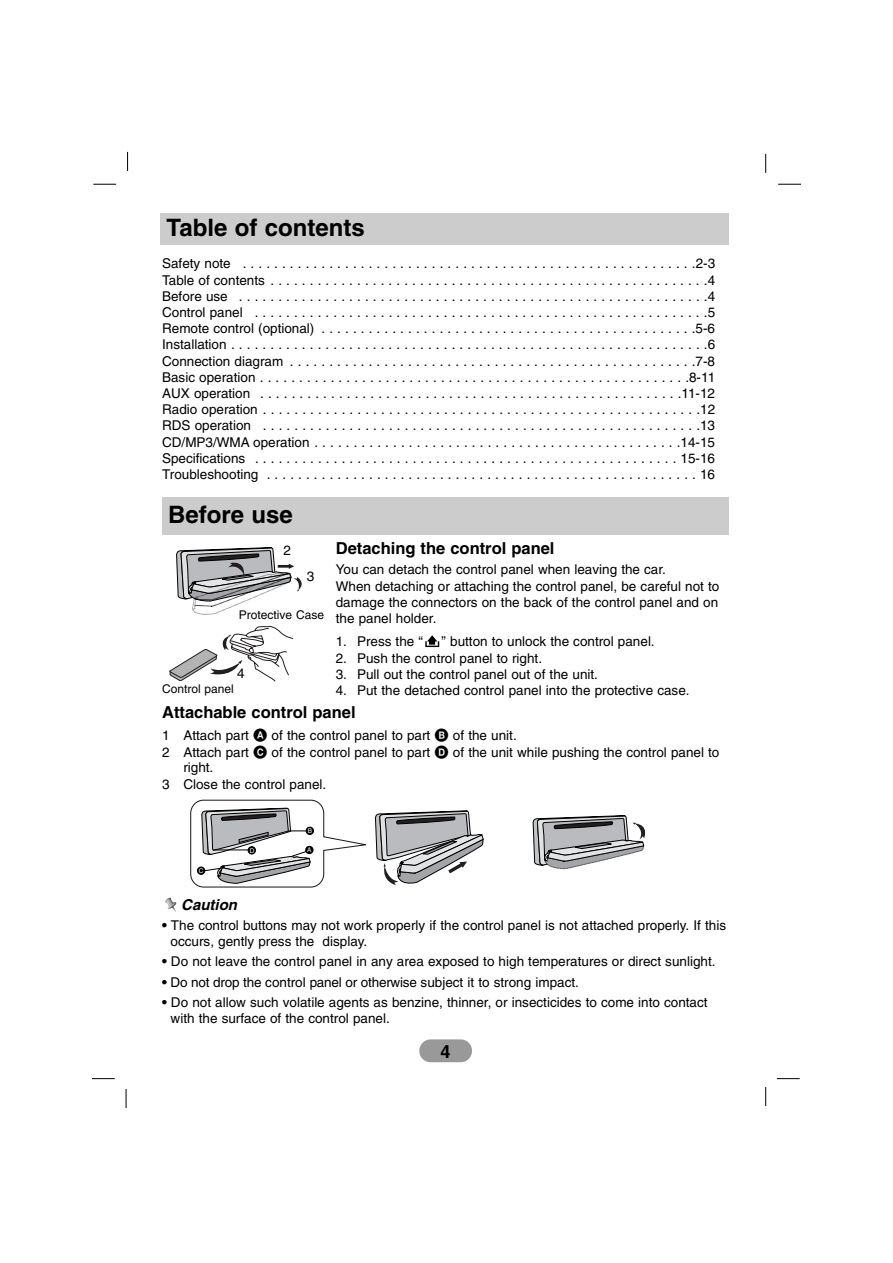
<style>
.page{position:relative;width:893px;height:1263px;background:#fff}
.page>*{position:absolute;margin:0;border:0;box-sizing:border-box;transform-origin:0 0}
.t1{font:700 24px "Helvetica";color:#000}
.t2{font:700 18px "Helvetica";color:#000}
.t3{font:700 16.5px "Helvetica";color:#000}
.t4{font:italic 700 15px "Helvetica";color:#000}
.t5{font:13.5px/16.2px "Helvetica";color:#000}
.t6{font:12px "Helvetica";color:#000}
.t7{font:6.45px "Helvetica";color:#fff}
.s1{font-family:"Sony PS Circled Nega"}
.s2{font-weight:700}
</style>
<div class="page">
<div style="left:419px;top:1039px;width:53px;height:23px;background:#999;border-radius:11px"></div>
<svg style="left:127px;top:152px;width:1px;height:19px"></svg>
<svg style="left:93px;top:184px;width:23px;height:1px"></svg>
<svg style="left:126px;top:1089px;width:1px;height:19px"></svg>
<svg style="left:92px;top:1078px;width:23px;height:1px"></svg>
<svg style="left:765px;top:1087px;width:1px;height:19px"></svg>
<svg style="left:776px;top:1078px;width:23px;height:1px"></svg>
<svg style="left:765px;top:154px;width:1px;height:19px"></svg>
<svg style="left:778px;top:184px;width:23px;height:1px"></svg>
<svg style="left:425px;top:641px;width:15px;height:7px"></svg>
<svg style="left:425px;top:635px;width:14px;height:12px"></svg>
<div style="left:161px;top:213px;width:568px;height:32px;background:#ccc"></div>
<div style="left:162px;top:497px;width:567px;height:37px;background:#ccc"></div>
<svg style="left:176px;top:548px;width:126px;height:67px"></svg>
<img style="left:165px;top:898px;width:11px;height:14px">
<svg style="left:170px;top:626px;width:123px;height:56px"></svg>
<svg style="left:532px;top:816px;width:114px;height:54px"></svg>
<svg style="left:375px;top:811px;width:108px;height:75px"></svg>
<svg style="left:190px;top:799px;width:176px;height:89px"></svg>
<h1 class="t1" style="left:167px;top:219px;width:200px">Table of contents</h1>
<p class="t5" style="left:162px;top:257px;width:554px;text-align:justify">Safety note . . . . . . . . . . . . . . . . . . . . . . . . . . . . . . . . . . . . . . . . . . . . . . . . . . . . . . . . . .2-3<br>Table of contents . . . . . . . . . . . . . . . . . . . . . . . . . . . . . . . . . . . . . . . . . . . . . . . . . . . . . . . .4<br>Before use . . . . . . . . . . . . . . . . . . . . . . . . . . . . . . . . . . . . . . . . . . . . . . . . . . . . . . . . . . . .4<br>Control panel . . . . . . . . . . . . . . . . . . . . . . . . . . . . . . . . . . . . . . . . . . . . . . . . . . . . . . . . . .5<br>Remote control (optional) . . . . . . . . . . . . . . . . . . . . . . . . . . . . . . . . . . . . . . . . . . . . . . . .5-6<br>Installation . . . . . . . . . . . . . . . . . . . . . . . . . . . . . . . . . . . . . . . . . . . . . . . . . . . . . . . . . . . . .6<br>Connection diagram . . . . . . . . . . . . . . . . . . . . . . . . . . . . . . . . . . . . . . . . . . . . . . . . . . . .7-8<br>Basic operation . . . . . . . . . . . . . . . . . . . . . . . . . . . . . . . . . . . . . . . . . . . . . . . . . . . . . . .8-11<br>AUX operation . . . . . . . . . . . . . . . . . . . . . . . . . . . . . . . . . . . . . . . . . . . . . . . . . . . . . .11-12<br>Radio operation . . . . . . . . . . . . . . . . . . . . . . . . . . . . . . . . . . . . . . . . . . . . . . . . . . . . . . . .12<br>RDS operation . . . . . . . . . . . . . . . . . . . . . . . . . . . . . . . . . . . . . . . . . . . . . . . . . . . . . . . .13<br>CD/MP3/WMA operation . . . . . . . . . . . . . . . . . . . . . . . . . . . . . . . . . . . . . . . . . . . . . . .14-15<br>Specifications . . . . . . . . . . . . . . . . . . . . . . . . . . . . . . . . . . . . . . . . . . . . . . . . . . . . . . 15-16<br>Troubleshooting . . . . . . . . . . . . . . . . . . . . . . . . . . . . . . . . . . . . . . . . . . . . . . . . . . . . . . . 16</p>
<h1 class="t1" style="left:168px;top:505px;width:126px">Before use</h1>
<p class="t5" style="left:283px;top:544px;width:9px">2</p>
<p class="t5" style="left:307px;top:570px;width:9px">3</p>
<p class="t6" style="left:239px;top:610px;width:87px">Protective Case</p>
<p class="t5" style="left:237px;top:666px;width:9px">4</p>
<p class="t6" style="left:162px;top:685px;width:73px">Control panel</p>
<p class="t3" style="left:336px;top:542px;width:220px">Detaching the control panel</p>
<p class="t5" style="left:336px;top:563px;width:385px">You can detach the control panel when leaving the car.<br>When detaching or attaching the control panel, be careful not to damage the connectors on the back of the control panel and on the panel holder.</p>
<p class="t5" style="left:336px;top:635px;width:89px">1. Press the “</p>
<p class="t5" style="left:441px;top:635px;width:215px">” button to unlock the control panel.</p>
<p class="t5" style="left:336px;top:651px;width:208px">2. Push the control panel to right.</p>
<p class="t5" style="left:336px;top:667px;width:264px">3. Pull out the control panel out of the unit.</p>
<p class="t5" style="left:336px;top:683px;width:355px">4. Put the detached control panel into the protective case.</p>
<p class="t3" style="left:162px;top:706px;width:195px">Attachable control panel</p>
<p class="t5" style="left:162px;top:729px;width:356px">1 Attach part <span class="s1">A</span> of the control panel to part <span class="s1">B</span> of the unit.</p>
<p class="t5" style="left:162px;top:745px;width:559px">2 Attach part <span class="s1">C</span> of the control panel to part <span class="s1">D</span> of the unit while pushing the control panel to</p>
<p class="t5" style="left:183px;top:761px;width:31px">right.</p>
<p class="t5" style="left:162px;top:777px;width:166px">3 Close the control panel.</p>
<p class="t7" style="left:199px;top:869px;width:6px">C</p>
<p class="t7" style="left:250px;top:848px;width:6px">D</p>
<p class="t7" style="left:308px;top:828px;width:6px">B</p>
<p class="t7" style="left:307px;top:847px;width:6px">A</p>
<p class="t4" style="left:181px;top:899px;width:57px">Caution</p>
<p class="t5" style="left:171px;top:918px;width:557px;text-indent:-9px"><span class="s2">•</span> The control buttons may not work properly if the control panel is not attached properly. If this occurs, gently press the display.</p>
<p class="t5" style="left:162px;top:955px;width:555px"><span class="s2">•</span> Do not leave the control panel in any area exposed to high temperatures or direct sunlight.</p>
<p class="t5" style="left:162px;top:975px;width:418px"><span class="s2">•</span> Do not drop the control panel or otherwise subject it to strong impact.</p>
<p class="t5" style="left:171px;top:996px;width:538px;text-indent:-9px"><span class="s2">•</span> Do not allow such volatile agents as benzine, thinner, or insecticides to come into contact with the surface of the control panel.</p>
<h2 class="t2" style="left:440px;top:1045px;width:12px">4</h2>
</div>
